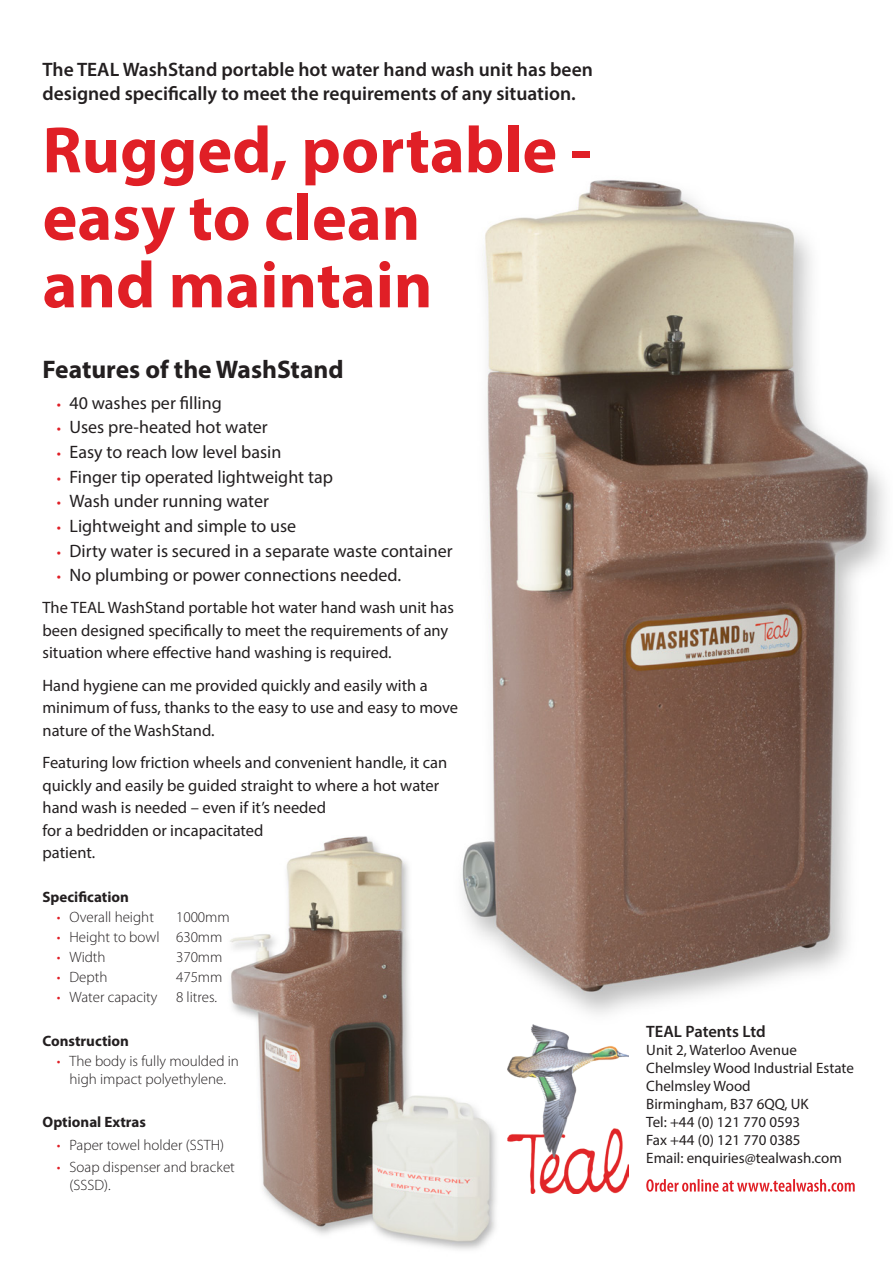
<style>
.page{position:relative;width:893px;height:1263px;background:#fff}
.page>*{position:absolute;margin:0;border:0;box-sizing:border-box;transform-origin:0 0}
.t1{font:700 66px "Myriad Pro";color:#e01f26}
.t2{font:700 25.5px "Myriad Pro";color:#231f20}
.t3{font:600 19.5px/24px "Myriad Pro";color:#231f20}
.t4{font:18px "Myriad Pro";color:#231f20}
.t5{font:16.5px/22.5px "Myriad Pro";color:#231f20}
.t6{font:600 16.5px "Myriad Pro";letter-spacing:-.005em;color:#231f20}
.t7{font:300 15px/18px "Myriad Pro";color:#231f20;text-align:center}
.t8{font:15px "Myriad Pro";color:#231f20}
.t9{font:700 15px "Myriad Pro";color:#231f20}
.s1{font-size:15px;color:#e01f26}
.s2{color:#e01f26}
</style>
<div class="page">
<img style="left:230px;top:836px;width:266px;height:414px">
<img style="left:444px;top:180px;width:441px;height:853px">
<svg style="left:646px;top:1179px;width:209px;height:13px"></svg>
<img style="left:507px;top:1025px;width:121px;height:168px">
<p class="t3" style="left:43px;top:57px;width:552px">The TEAL WashStand portable hot water hand wash unit has been designed specifically to meet the requirements of any situation.</p>
<p class="t1" style="left:43px;top:107px;width:551px">Rugged, portable -</p>
<p class="t1" style="left:43px;top:175px;width:379px">easy to clean</p>
<p class="t1" style="left:43px;top:242px;width:391px">and maintain</p>
<p class="t2" style="left:43px;top:352px;width:303px">Features of the WashStand</p>
<p class="t4" style="left:57px;top:392px;width:167px"><span class="s1">•</span> 40 washes per filling</p>
<p class="t4" style="left:57px;top:416px;width:213px"><span class="s1">•</span> Uses pre-heated hot water</p>
<p class="t4" style="left:57px;top:441px;width:226px"><span class="s1">•</span> Easy to reach low level basin</p>
<p class="t4" style="left:57px;top:465px;width:278px"><span class="s1">•</span> Finger tip operated lightweight tap</p>
<p class="t4" style="left:57px;top:490px;width:214px"><span class="s1">•</span> Wash under running water</p>
<p class="t4" style="left:57px;top:515px;width:241px"><span class="s1">•</span> Lightweight and simple to use</p>
<p class="t4" style="left:57px;top:539px;width:397px"><span class="s1">•</span> Dirty water is secured in a separate waste container</p>
<p class="t4" style="left:57px;top:564px;width:346px"><span class="s1">•</span> No plumbing or power connections needed.</p>
<p class="t5" style="left:43px;top:596px;width:413px">The TEAL WashStand portable hot water hand wash unit has been designed specifically to meet the requirements of any situation where effective hand washing is required.</p>
<p class="t5" style="left:43px;top:674px;width:417px">Hand hygiene can me provided quickly and easily with a minimum of fuss, thanks to the easy to use and easy to move nature of the WashStand.</p>
<p class="t5" style="left:43px;top:751px;width:406px">Featuring low friction wheels and convenient handle, it can quickly and easily be guided straight to where a hot water hand wash is needed – even if it’s needed<br>for a bedridden or incapacitated<br>patient.</p>
<p class="t9" style="left:43px;top:887px;width:88px">Specification</p>
<p class="t7" style="left:57px;top:908px;width:99px"><span class="s2">•</span> Overall height</p>
<p class="t7" style="left:176px;top:908px;width:55px">1000mm</p>
<p class="t7" style="left:57px;top:928px;width:167px"><span class="s2">•</span> Height to bowl 630mm</p>
<p class="t7" style="left:57px;top:948px;width:50px"><span class="s2">•</span> Width</p>
<p class="t7" style="left:176px;top:948px;width:48px">370mm</p>
<p class="t7" style="left:57px;top:968px;width:52px"><span class="s2">•</span> Depth</p>
<p class="t7" style="left:176px;top:968px;width:48px">475mm</p>
<p class="t7" style="left:57px;top:988px;width:162px"><span class="s2">•</span> Water capacity 8 litres.</p>
<p class="t9" style="left:43px;top:1031px;width:88px">Construction</p>
<p class="t7" style="left:57px;top:1052px;width:184px"><span class="s2">•</span> The body is fully moulded in high impact polyethylene.</p>
<p class="t9" style="left:43px;top:1112px;width:105px">Optional Extras</p>
<p class="t7" style="left:57px;top:1136px;width:169px"><span class="s2">•</span> Paper towel holder (SSTH)</p>
<p class="t7" style="left:70px;top:1158px;width:167px;text-align:left;text-indent:-13px"><span class="s2">•</span> Soap dispenser and bracket (SSSD).</p>
<p class="t6" style="left:646px;top:1021px;width:121px">TEAL Patents Ltd</p>
<p class="t8" style="left:646px;top:1041px;width:152px">Unit 2, Waterloo Avenue</p>
<p class="t8" style="left:646px;top:1059px;width:209px">Chelmsley Wood Industrial Estate</p>
<p class="t8" style="left:646px;top:1077px;width:106px">Chelmsley Wood</p>
<p class="t8" style="left:646px;top:1095px;width:164px">Birmingham, B37 6QQ, UK</p>
<p class="t8" style="left:646px;top:1113px;width:155px">Tel: +44 (0) 121 770 0593</p>
<p class="t8" style="left:646px;top:1131px;width:156px">Fax +44 (0) 121 770 0385</p>
<p class="t8" style="left:646px;top:1149px;width:197px">Email: enquiries@tealwash.com</p>
</div>
